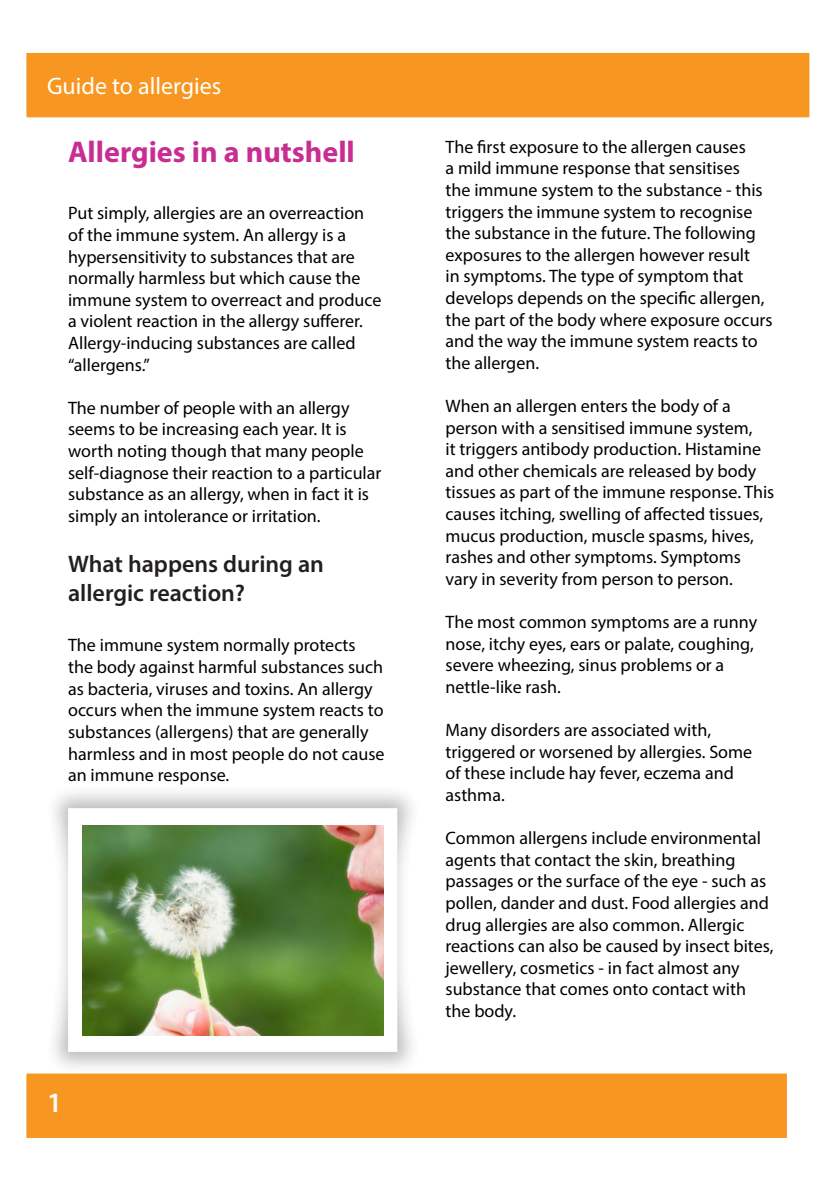
<style>
.page{position:relative;width:840px;height:1191px;background:#fff}
.page>*{position:absolute;margin:0;border:0;box-sizing:border-box;transform-origin:0 0}
.t1{font:700 30px "Myriad Pro";color:#c92d92}
.t2{font:600 28px "Myriad Pro";color:#fff}
.t3{font:600 24px/28.8px "Myriad Pro";color:#231f20}
.t4{font:24px "Myriad Pro";color:#fff}
.t5{font:18px/21.6px "Myriad Pro";color:#000}
</style>
<div class="page">
<div style="left:24px;top:1071px;width:764px;height:69px;background:#f79721;border:2px solid #fff"></div>
<div style="left:24px;top:51px;width:787px;height:68px;background:#f79721;border:2px solid #fff"></div>
<div style="left:42px;top:782px;width:375px;height:291px;background:#231f20;opacity:.3"></div>
<div style="left:68px;top:808px;width:329px;height:243px;background:#fff"></div>
<img style="left:82px;top:825px;width:301px;height:210px">
<p class="t4" style="left:47px;top:71px;width:176px">Guide to allergies</p>
<p class="t1" style="left:68px;top:132px;width:288px">Allergies in a nutshell</p>
<p class="t5" style="left:68px;top:202px;width:315px">Put simply, allergies are an overreaction of the immune system. An allergy is a hypersensitivity to substances that are normally harmless but which cause the immune system to overreact and produce a violent reaction in the allergy sufferer.<br>Allergy-inducing substances are called “allergens.”</p>
<p class="t5" style="left:68px;top:397px;width:315px">The number of people with an allergy seems to be increasing each year. It is worth noting though that many people self-diagnose their reaction to a particular substance as an allergy, when in fact it is simply an intolerance or irritation.</p>
<p class="t3" style="left:68px;top:549px;width:257px">What happens during an allergic reaction?</p>
<p class="t5" style="left:68px;top:634px;width:318px">The immune system normally protects the body against harmful substances such as bacteria, viruses and toxins. An allergy occurs when the immune system reacts to substances (allergens) that are generally harmless and in most people do not cause an immune response.</p>
<p class="t2" style="left:47px;top:1084px;width:17px">1</p>
<p class="t5" style="left:445px;top:136px;width:328px">The first exposure to the allergen causes<br>a mild immune response that sensitises<br>the immune system to the substance - this triggers the immune system to recognise the substance in the future. The following exposures to the allergen however result<br>in symptoms. The type of symptom that develops depends on the specific allergen, the part of the body where exposure occurs and the way the immune system reacts to the allergen.</p>
<p class="t5" style="left:445px;top:395px;width:330px">When an allergen enters the body of a person with a sensitised immune system,<br>it triggers antibody production. Histamine and other chemicals are released by body tissues as part of the immune response. This causes itching, swelling of affected tissues, mucus production, muscle spasms, hives, rashes and other symptoms. Symptoms vary in severity from person to person.</p>
<p class="t5" style="left:445px;top:611px;width:313px">The most common symptoms are a runny nose, itchy eyes, ears or palate, coughing, severe wheezing, sinus problems or a nettle-like rash.</p>
<p class="t5" style="left:445px;top:719px;width:308px">Many disorders are associated with, triggered or worsened by allergies. Some of these include hay fever, eczema and asthma.</p>
<p class="t5" style="left:445px;top:827px;width:329px">Common allergens include environmental agents that contact the skin, breathing passages or the surface of the eye - such as pollen, dander and dust. Food allergies and drug allergies are also common. Allergic reactions can also be caused by insect bites, jewellery, cosmetics - in fact almost any substance that comes onto contact with the body.</p>
</div>
